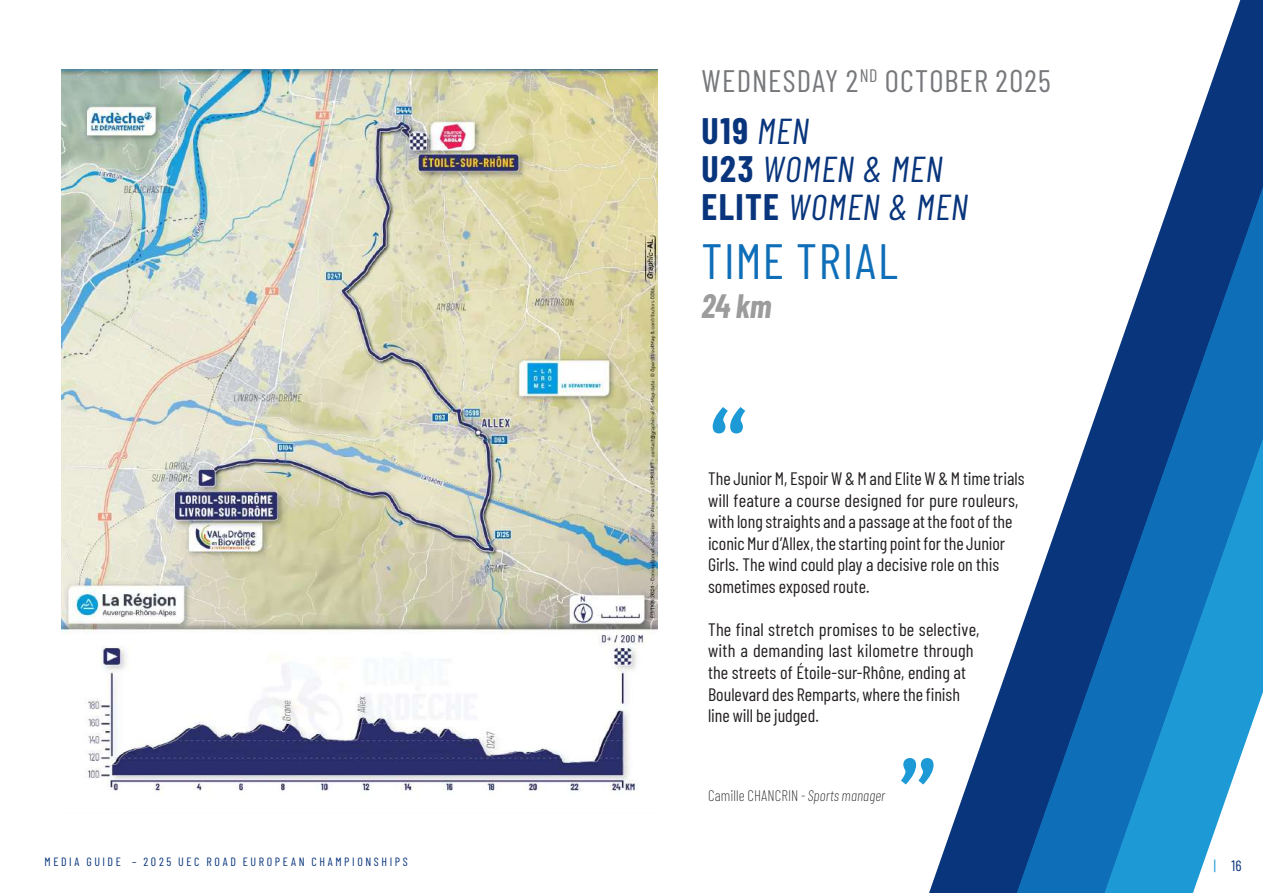
<style>
.page{position:relative;width:1263px;height:893px;background:#fff}
.page>*{position:absolute;margin:0;border:0;box-sizing:border-box;transform-origin:0 0}
.t1{font:700 75px "Bitter";color:#1d99d6}
.t2{font:49.5px "Barlow Condensed";letter-spacing:.035em;color:#0f6eb8}
.t3{font:italic 36px/37.7px "Barlow Condensed";letter-spacing:.025em;color:#08357c}
.t4{font:italic 700 33px "Barlow Condensed";color:#9c9c9c}
.t5{font:31.05px "Barlow Condensed";letter-spacing:.035em;color:#76787b}
.t6{font:18px/21.6px "Barlow Condensed";letter-spacing:.005em;color:#231f20}
.t7{font:200 15px "Barlow Condensed";letter-spacing:.005em;color:#231f20}
.t8{font:15px "Barlow Condensed";color:#08357c}
.t9{font:12px "Barlow Condensed";letter-spacing:.22em;color:#08357c}
.s1{font-weight:700;font-style:normal}
.s2{font-style:italic}
.s3{color:#1d99d6}
</style>
<div class="page">
<svg style="left:929px;top:678px;width:75px;height:215px"></svg>
<svg style="left:1004px;top:428px;width:87px;height:465px;fill:#08357c"></svg>
<svg style="left:1091px;top:0;width:172px;height:893px"></svg>
<img style="left:61px;top:69px;width:596px;height:727px">
<p class="t9" style="left:45px;top:853px;width:365px">MEDIA GUIDE – 2025 UEC ROAD EUROPEAN CHAMPIONSHIPS</p>
<h3 class="t5" style="left:702px;top:59px;width:351px">WEDNESDAY 2<sup>ND</sup> OCTOBER 2025</h3>
<h3 class="t3" style="left:702px;top:110px;width:268px"><span class="s1">U19</span> MEN<br><span class="s1">U23</span> WOMEN &amp; MEN<br><span class="s1">ELITE</span> WOMEN &amp; MEN</h3>
<h2 class="t2" style="left:702px;top:226px;width:198px">TIME TRIAL</h2>
<h3 class="t4" style="left:702px;top:282px;width:71px">24 km</h3>
<h1 class="t1" style="left:708px;top:394px;width:42px">“</h1>
<p class="t6" style="left:708px;top:466px;width:318px">The Junior M, Espoir W &amp; M and Elite W &amp; M time trials will feature a course designed for pure rouleurs, with long straights and a passage at the foot of the iconic Mur d’Allex, the starting point for the Junior Girls. The wind could play a decisive role on this sometimes exposed route.</p>
<p class="t6" style="left:708px;top:617px;width:273px">The final stretch promises to be selective, with a demanding last kilometre through the streets of Étoile-sur-Rhône, ending at Boulevard des Remparts, where the finish line will be judged.</p>
<p class="t7" style="left:708px;top:785px;width:179px">Camille CHANCRIN <span class="s2">- Sports manager</span></p>
<h1 class="t1" style="left:897px;top:745px;width:42px">”</h1>
<p class="t8" style="left:1214px;top:855px;width:29px"><span class="s3">|</span> 16</p>
</div>
